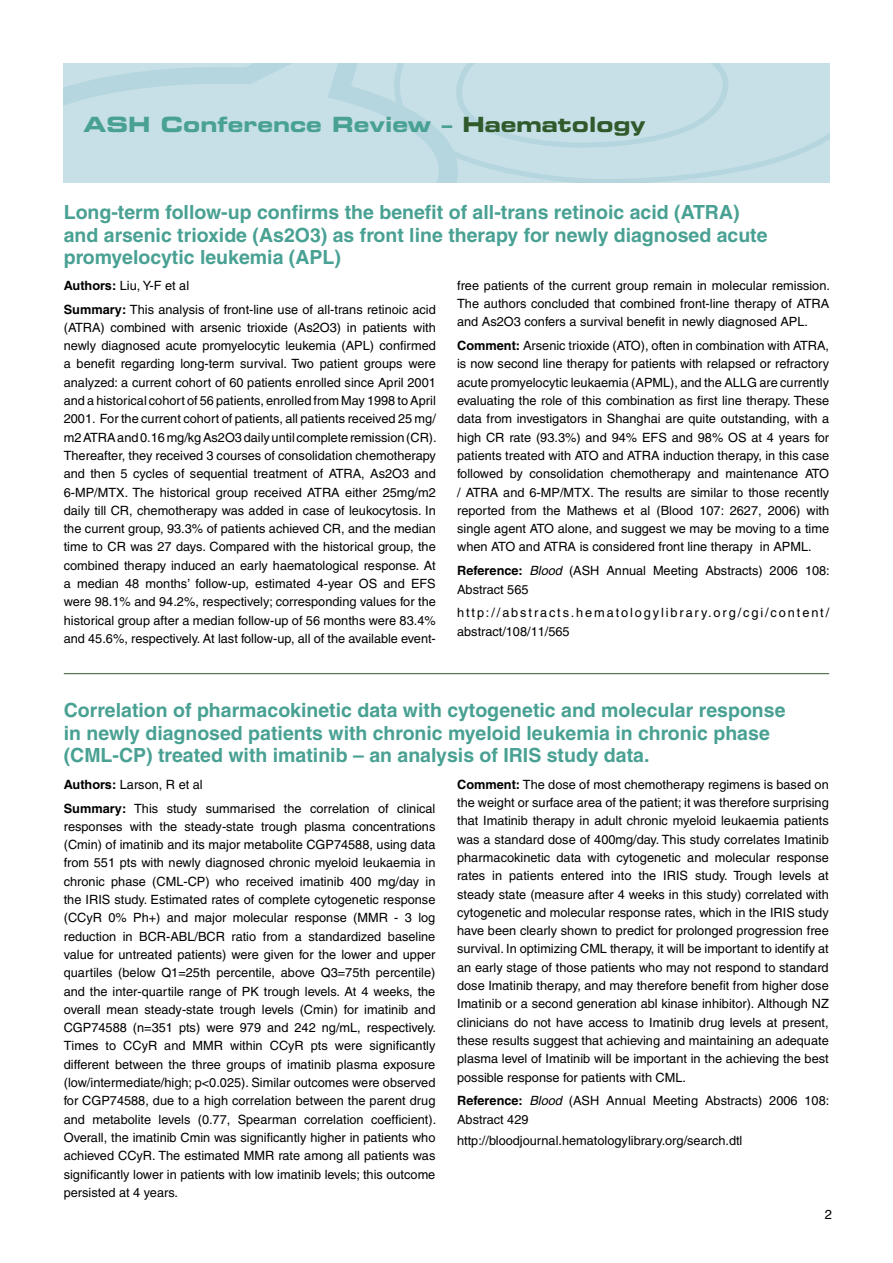
<style>
.page{position:relative;width:893px;height:1263px;background:#fff}
.page>*{position:absolute;margin:0;border:0;box-sizing:border-box;transform-origin:0 0}
.t1{font:21px "Eurostile Bold Extended Two";color:#49a193}
.subhead2{font:700 19.5px/22.5px "Helvetica";color:#49a193}
.text{font:13.05px "Helvetica";color:#000}
.text3{font:12.75px/18.3px "Helvetica";color:#000;text-align:justify}
.text3-2{font:12.75px/18.3px "Helvetica";letter-spacing:.15em;color:#000}
.s1{color:#305a2b}
.s2{font-weight:700}
.s3{font-style:italic}
</style>
<div class="page">
<svg style="left:475px;top:64px;width:354px;height:119px;background:#c5dfe6"></svg>
<svg style="left:64px;top:64px;width:411px;height:119px;background:#c4dee5"></svg>
<hr style="left:64px;top:673px;width:765px;height:1px;background:#305a2b">
<p class="t1" style="left:84px;top:110px;width:563px">ASH Conference Review – <span class="s1">Haematology</span></p>
<p class="subhead2" style="left:64px;top:201px;width:705px">Long-term follow-up confirms the benefit of all-trans retinoic acid (ATRA) and arsenic trioxide (As2O3) as front line therapy for newly diagnosed acute promyelocytic leukemia (APL)</p>
<p class="text3" style="left:457px;top:276px;width:374px">free patients of the current group remain in molecular remission.<br>The authors concluded that combined front-line therapy of ATRA and As2O3 confers a survival benefit in newly diagnosed APL.</p>
<p class="text3" style="left:457px;top:336px;width:374px"><span class="s2">Comment:</span> Arsenic trioxide (ATO), often in combination with ATRA, is now second line therapy for patients with relapsed or refractory acute promyelocytic leukaemia (APML), and the ALLG are currently evaluating the role of this combination as first line therapy. These data from investigators in Shanghai are quite outstanding, with a high CR rate (93.3%) and 94% EFS and 98% OS at 4 years for patients treated with ATO and ATRA induction therapy, in this case followed by consolidation chemotherapy and maintenance ATO / ATRA and 6-MP/MTX. The results are similar to those recently reported from the Mathews et al (Blood 107: 2627, 2006) with single agent ATO alone, and suggest we may be moving to a time when ATO and ATRA is considered front line therapy in APML.</p>
<p class="text3" style="left:457px;top:562px;width:374px"><span class="s2">Reference:</span> <span class="s3">Blood</span> (ASH Annual Meeting Abstracts) 2006 108:<br>Abstract 565</p>
<p class="text3-2" style="left:457px;top:604px;width:374px">http://abstracts.hematologylibrary.org/cgi/content/ abstract/108/11/565</p>
<p class="text3" style="left:64px;top:276px;width:127px"><span class="s2">Authors:</span> Liu, Y-F et al</p>
<p class="text3" style="left:64px;top:300px;width:374px"><span class="s2">Summary:</span> This analysis of front-line use of all-trans retinoic acid (ATRA) combined with arsenic trioxide (As2O3) in patients with newly diagnosed acute promyelocytic leukemia (APL) confirmed a benefit regarding long-term survival. Two patient groups were analyzed: a current cohort of 60 patients enrolled since April 2001 and a historical cohort of 56 patients, enrolled from May 1998 to April 2001. For the current cohort of patients, all patients received 25 mg/ m2 ATRA and 0.16 mg/kg As2O3 daily until complete remission (CR).<br>Thereafter, they received 3 courses of consolidation chemotherapy and then 5 cycles of sequential treatment of ATRA, As2O3 and 6-MP/MTX. The historical group received ATRA either 25mg/m2 daily till CR, chemotherapy was added in case of leukocytosis. In the current group, 93.3% of patients achieved CR, and the median time to CR was 27 days. Compared with the historical group, the combined therapy induced an early haematological response. At a median 48 months’ follow-up, estimated 4-year OS and EFS were 98.1% and 94.2%, respectively; corresponding values for the historical group after a median follow-up of 56 months were 83.4% and 45.6%, respectively. At last follow-up, all of the available event-</p>
<p class="subhead2" style="left:64px;top:699px;width:723px">Correlation of pharmacokinetic data with cytogenetic and molecular response in newly diagnosed patients with chronic myeloid leukemia in chronic phase (CML-CP) treated with imatinib – an analysis of IRIS study data.</p>
<p class="text3" style="left:457px;top:775px;width:373px"><span class="s2">Comment:</span> The dose of most chemotherapy regimens is based on the weight or surface area of the patient; it was therefore surprising that Imatinib therapy in adult chronic myeloid leukaemia patients was a standard dose of 400mg/day. This study correlates Imatinib pharmacokinetic data with cytogenetic and molecular response rates in patients entered into the IRIS study. Trough levels at steady state (measure after 4 weeks in this study) correlated with cytogenetic and molecular response rates, which in the IRIS study have been clearly shown to predict for prolonged progression free survival. In optimizing CML therapy, it will be important to identify at an early stage of those patients who may not respond to standard dose Imatinib therapy, and may therefore benefit from higher dose Imatinib or a second generation abl kinase inhibitor). Although NZ clinicians do not have access to Imatinib drug levels at present, these results suggest that achieving and maintaining an adequate plasma level of Imatinib will be important in the achieving the best possible response for patients with CML.</p>
<p class="text3" style="left:457px;top:1092px;width:374px"><span class="s2">Reference:</span> <span class="s3">Blood</span> (ASH Annual Meeting Abstracts) 2006 108:<br>Abstract 429</p>
<p class="text3" style="left:457px;top:1132px;width:287px">http://bloodjournal.hematologylibrary.org/search.dtl</p>
<p class="text3" style="left:64px;top:775px;width:141px"><span class="s2">Authors:</span> Larson, R et al</p>
<p class="text3" style="left:64px;top:799px;width:374px"><span class="s2">Summary:</span> This study summarised the correlation of clinical responses with the steady-state trough plasma concentrations (Cmin) of imatinib and its major metabolite CGP74588, using data from 551 pts with newly diagnosed chronic myeloid leukaemia in chronic phase (CML-CP) who received imatinib 400 mg/day in the IRIS study. Estimated rates of complete cytogenetic response (CCyR 0% Ph+) and major molecular response (MMR - 3 log reduction in BCR-ABL/BCR ratio from a standardized baseline value for untreated patients) were given for the lower and upper quartiles (below Q1=25th percentile, above Q3=75th percentile) and the inter-quartile range of PK trough levels. At 4 weeks, the overall mean steady-state trough levels (Cmin) for imatinib and CGP74588 (n=351 pts) were 979 and 242 ng/mL, respectively.<br>Times to CCyR and MMR within CCyR pts were significantly different between the three groups of imatinib plasma exposure (low/intermediate/high; p&lt;0.025). Similar outcomes were observed for CGP74588, due to a high correlation between the parent drug and metabolite levels (0.77, Spearman correlation coefficient).<br>Overall, the imatinib Cmin was significantly higher in patients who achieved CCyR. The estimated MMR rate among all patients was significantly lower in patients with low imatinib levels; this outcome persisted at 4 years.</p>
<p class="text" style="left:825px;top:1207px;width:9px">2</p>
</div>
